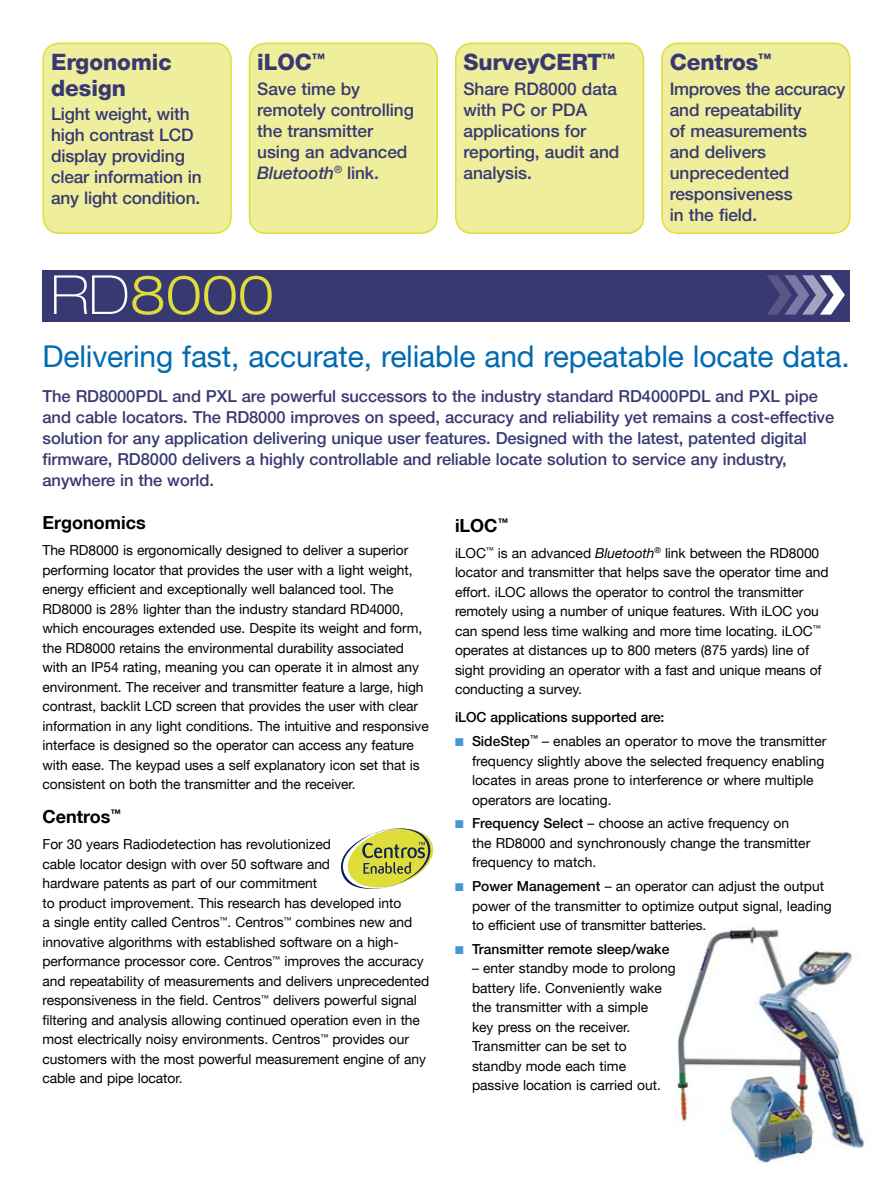
<style>
.page{position:relative;width:893px;height:1187px;background:#fff}
.page>*{position:absolute;margin:0;border:0;box-sizing:border-box;transform-origin:0 0}
.t1{font:30px "Helvetica Neue LT";letter-spacing:-.005em;color:#006ab2}
.t2{font:800 22.5px/25.5px "Helvetica Neue LT";letter-spacing:-.005em;color:#383973}
.t3{font:700 18px "Helvetica Neue LT";color:#000}
.t4{font:500 17.25px/21px "Helvetica Neue LT";letter-spacing:-.005em;color:#383973}
.t5{font:500 16.5px/21px "Helvetica Neue LT";letter-spacing:-.005em;color:#383973}
.t6{font:13.8px/19.5px "Helvetica Neue LT";letter-spacing:-.005em;color:#000}
.t7{font:500 13.8px "Helvetica Neue LT";letter-spacing:-.005em;color:#000}
.s1{font-style:italic}
.s2{color:#4b96cd}
.s3{font-weight:500}
</style>
<div class="page">
<img style="left:653px;top:924px;width:224px;height:239px;border-radius:19px">
<div style="left:456px;top:43px;width:187px;height:190px;background:#efee9c;border-radius:16px"></div>
<div style="left:455px;top:43px;width:189px;height:191px;border:2px solid #dedd3a;border-radius:16px"></div>
<div style="left:249px;top:43px;width:188px;height:190px;background:#efee9c;border-radius:16px"></div>
<div style="left:249px;top:43px;width:189px;height:191px;border:2px solid #dedd3a;border-radius:16px"></div>
<div style="left:662px;top:43px;width:188px;height:190px;background:#efee9c;border-radius:16px"></div>
<div style="left:661px;top:43px;width:189px;height:191px;border:2px solid #dedd3a;border-radius:16px"></div>
<div style="left:43px;top:270px;width:807px;height:51px;background:#383973"></div>
<svg style="left:54px;top:275px;width:218px;height:40px"></svg>
<svg style="left:767px;top:275px;width:78px;height:39px"></svg>
<div style="left:43px;top:43px;width:188px;height:190px;background:#efee9c;border-radius:16px"></div>
<div style="left:43px;top:43px;width:189px;height:191px;border:2px solid #dedd3a;border-radius:16px"></div>
<svg style="left:340px;top:828px;width:94px;height:61px"></svg>
<h2 class="t2" style="left:51px;top:49px;width:122px">Ergonomic design</h2>
<p class="t4" style="left:51px;top:103px;width:152px">Light weight, with high contrast LCD display providing clear information in any light condition.</p>
<h2 class="t2" style="left:257px;top:50px;width:69px">iLOC<sup>™</sup></h2>
<p class="t4" style="left:257px;top:78px;width:158px">Save time by remotely controlling the transmitter using an advanced<br><span class="s1">Bluetooth</span><sup>®</sup> link.</p>
<h2 class="t2" style="left:463px;top:50px;width:153px">SurveyCERT<sup>™</sup></h2>
<p class="t4" style="left:463px;top:78px;width:157px">Share RD8000 data with PC or PDA applications for reporting, audit and analysis.</p>
<h2 class="t2" style="left:670px;top:50px;width:103px">Centros<sup>™</sup></h2>
<p class="t4" style="left:670px;top:78px;width:177px">Improves the accuracy and repeatability<br>of measurements<br>and delivers unprecedented responsiveness<br>in the field.</p>
<h1 class="t1" style="left:43px;top:338px;width:809px">Delivering fast, accurate, reliable and repeatable locate data.</h1>
<p class="t5" style="left:43px;top:385px;width:793px">The RD8000PDL and PXL are powerful successors to the industry standard RD4000PDL and PXL pipe and cable locators. The RD8000 improves on speed, accuracy and reliability yet remains a cost-effective solution for any application delivering unique user features. Designed with the latest, patented digital firmware, RD8000 delivers a highly controllable and reliable locate solution to service any industry, anywhere in the world.</p>
<h3 class="t3" style="left:43px;top:511px;width:105px">Ergonomics</h3>
<p class="t6" style="left:43px;top:540px;width:388px">The RD8000 is ergonomically designed to deliver a superior performing locator that provides the user with a light weight, energy efficient and exceptionally well balanced tool. The RD8000 is 28% lighter than the industry standard RD4000, which encourages extended use. Despite its weight and form, the RD8000 retains the environmental durability associated with an IP54 rating, meaning you can operate it in almost any environment. The receiver and transmitter feature a large, high contrast, backlit LCD screen that provides the user with clear information in any light conditions. The intuitive and responsive interface is designed so the operator can access any feature with ease. The keypad uses a self explanatory icon set that is consistent on both the transmitter and the receiver.</p>
<h3 class="t3" style="left:43px;top:805px;width:80px">Centros<sup>™</sup></h3>
<p class="t6" style="left:43px;top:834px;width:388px">For 30 years Radiodetection has revolutionized<br>cable locator design with over 50 software and<br>hardware patents as part of our commitment<br>to product improvement. This research has developed into<br>a single entity called Centros<sup>™</sup>. Centros<sup>™</sup> combines new and innovative algorithms with established software on a high&shy;performance processor core. Centros<sup>™</sup> improves the accuracy and repeatability of measurements and delivers unprecedented responsiveness in the field. Centros<sup>™</sup> delivers powerful signal filtering and analysis allowing continued operation even in the most electrically noisy environments. Centros<sup>™</sup> provides our customers with the most powerful measurement engine of any cable and pipe locator.</p>
<h3 class="t3" style="left:455px;top:514px;width:55px">iLOC<sup>™</sup></h3>
<p class="t6" style="left:455px;top:542px;width:375px">iLOC<sup>™</sup> is an advanced <span class="s1">Bluetooth</span><sup>®</sup> link between the RD8000 locator and transmitter that helps save the operator time and effort. iLOC allows the operator to control the transmitter remotely using a number of unique features. With iLOC you can spend less time walking and more time locating. iLOC<sup>™ </sup>operates at distances up to 800 meters (875 yards) line of sight providing an operator with a fast and unique means of conducting a survey.</p>
<p class="t7" style="left:455px;top:709px;width:211px">iLOC applications supported are:</p>
<p class="t6" style="left:472px;top:731px;width:356px;text-indent:-17px"><span class="s2">■</span> <span class="s3">SideStep</span><sup>™</sup> – enables an operator to move the transmitter frequency slightly above the selected frequency enabling locates in areas prone to interference or where multiple operators are locating.</p>
<p class="t6" style="left:472px;top:813px;width:340px;text-indent:-17px"><span class="s2">■</span> <span class="s3">Frequency Select</span> – choose an active frequency on the RD8000 and synchronously change the transmitter frequency to match.</p>
<p class="t6" style="left:472px;top:876px;width:361px;text-indent:-17px"><span class="s2">■</span> <span class="s3">Power Management</span> – an operator can adjust the output power of the transmitter to optimize output signal, leading to efficient use of transmitter batteries.</p>
<p class="t7" style="left:455px;top:940px;width:216px"><span class="s2">■</span> Transmitter remote sleep/wake</p>
<p class="t6" style="left:472px;top:958px;width:205px">– enter standby mode to prolong battery life. Conveniently wake the transmitter with a simple<br>key press on the receiver.<br>Transmitter can be set to standby mode each time passive location is carried out.</p>
</div>
